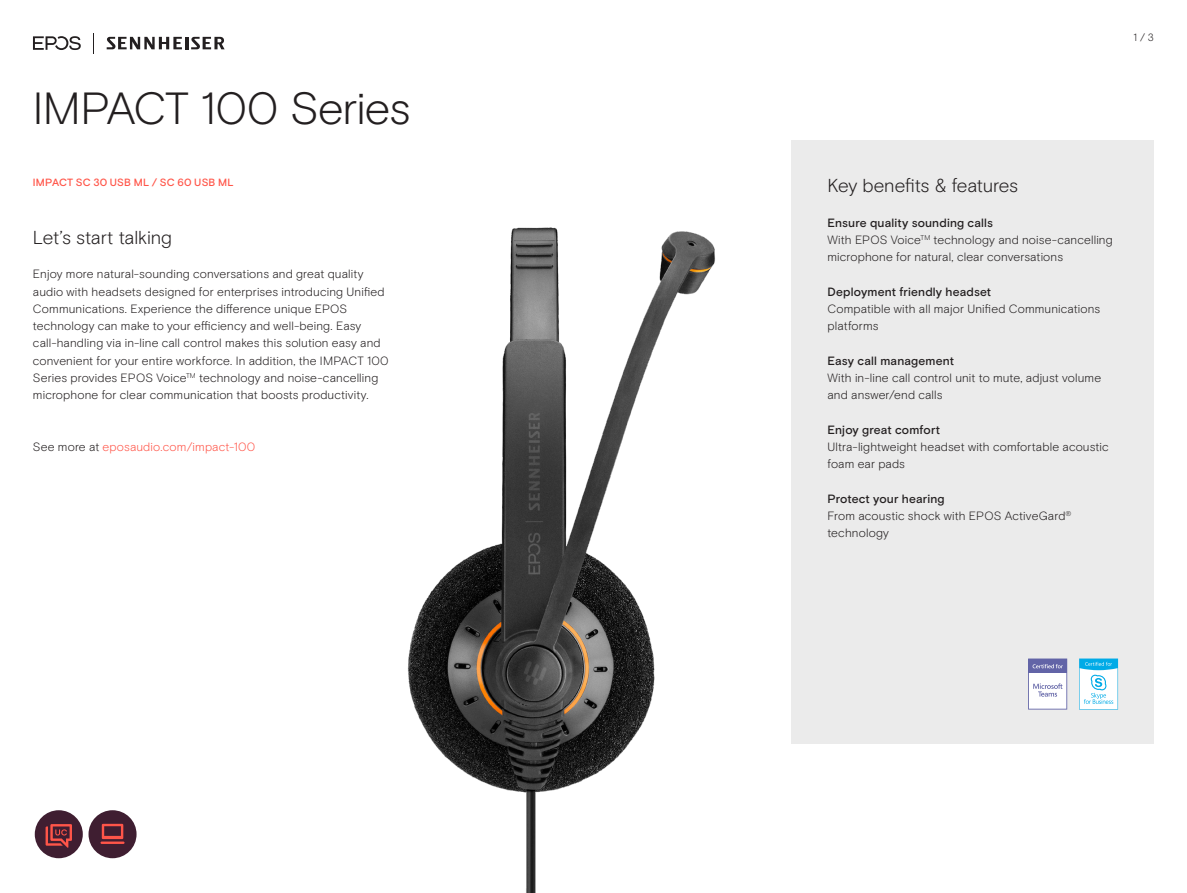
<style>
.page{position:relative;width:1187px;height:893px;background:#fff}
.page>*{position:absolute;margin:0;border:0;box-sizing:border-box;transform-origin:0 0}
.EPOS_headline_32_reg{font:300 45px "EPOS Basis";letter-spacing:-.025em;color:#231f20}
.EPOS_lead_intro_12_5{font:300 18.75px "EPOS Basis";letter-spacing:-.01em;color:#231f20}
.EPOS_bodytext{font:300 12px/17.2px "EPOS Basis";letter-spacing:.01em;color:#231f20}
.EPOS_bodytext-2{font:300 12px "EPOS Basis";letter-spacing:.01em;color:#ff5549}
.EPOS_bodytext-3{font:500 10.5px "EPOS Basis";letter-spacing:.015em;color:#ff5549}
.t1{font:300 10.5px "EPOS Basis";color:#231f20}
.s1{color:#231f20}
.s2{font-weight:500}
</style>
<div class="page">
<img style="left:408px;top:227px;width:307px;height:666px">
<svg style="left:93px;top:33px;width:1px;height:20px"></svg>
<svg style="left:107px;top:37px;width:118px;height:12px"></svg>
<svg style="left:33px;top:36px;width:48px;height:14px"></svg>
<div style="left:791px;top:140px;width:362px;height:604px;background:#ebebeb"></div>
<div style="left:35px;top:810px;width:48px;height:48px;background:#3f1e31;border-radius:50%"></div>
<svg style="left:46px;top:824px;width:26px;height:24px"></svg>
<div style="left:88px;top:810px;width:48px;height:48px;background:#3f1e31;border-radius:50%"></div>
<svg style="left:102px;top:824px;width:21px;height:15px"></svg>
<hr style="left:100px;top:841px;width:24px;height:3px;background:#ff5549">
<svg style="left:1079px;top:658px;width:38px;height:52px;background:#b3e5f7"></svg>
<svg style="left:1028px;top:658px;width:39px;height:52px;background:#c7c8df"></svg>
<p class="EPOS_headline_32_reg" style="left:33px;top:82px;width:379px">IMPACT 100 Series</p>
<p class="EPOS_bodytext-3" style="left:33px;top:176px;width:202px">IMPACT SC 30 USB ML / SC 60 USB ML</p>
<p class="EPOS_lead_intro_12_5" style="left:33px;top:226px;width:140px">Let’s start talking</p>
<p class="EPOS_bodytext" style="left:33px;top:266px;width:357px">Enjoy more natural-sounding conversations and great quality audio with headsets designed for enterprises introducing Unified Communications. Experience the difference unique EPOS technology can make to your efficiency and well-being. Easy call-handling via in-line call control makes this solution easy and convenient for your entire workforce. In addition, the IMPACT 100<br>Series provides EPOS Voice<sup>TM</sup> technology and noise-cancelling microphone for clear communication that boosts productivity.</p>
<p class="EPOS_bodytext-2" style="left:33px;top:440px;width:224px"><span class="s1">See more at</span> eposaudio.com/impact-100</p>
<p class="t1" style="left:1133px;top:31px;width:22px">1 / 3</p>
<p class="EPOS_lead_intro_12_5" style="left:827px;top:174px;width:192px">Key benefits &amp; features</p>
<p class="EPOS_bodytext" style="left:827px;top:214px;width:287px"><span class="s2">Ensure quality sounding calls<br></span>With EPOS Voice<sup>TM</sup> technology and noise-cancelling microphone for natural, clear conversations</p>
<p class="EPOS_bodytext" style="left:827px;top:283px;width:274px"><span class="s2">Deployment friendly headset<br></span>Compatible with all major Unified Communications platforms</p>
<p class="EPOS_bodytext" style="left:827px;top:352px;width:275px"><span class="s2">Easy call management<br></span>With in-line call control unit to mute, adjust volume and answer/end calls</p>
<p class="EPOS_bodytext" style="left:827px;top:421px;width:283px"><span class="s2">Enjoy great comfort<br></span>Ultra-lightweight headset with comfortable acoustic foam ear pads</p>
<p class="EPOS_bodytext" style="left:827px;top:490px;width:245px"><span class="s2">Protect your hearing<br></span>From acoustic shock with EPOS ActiveGard<sup>® </sup>technology</p>
</div>
